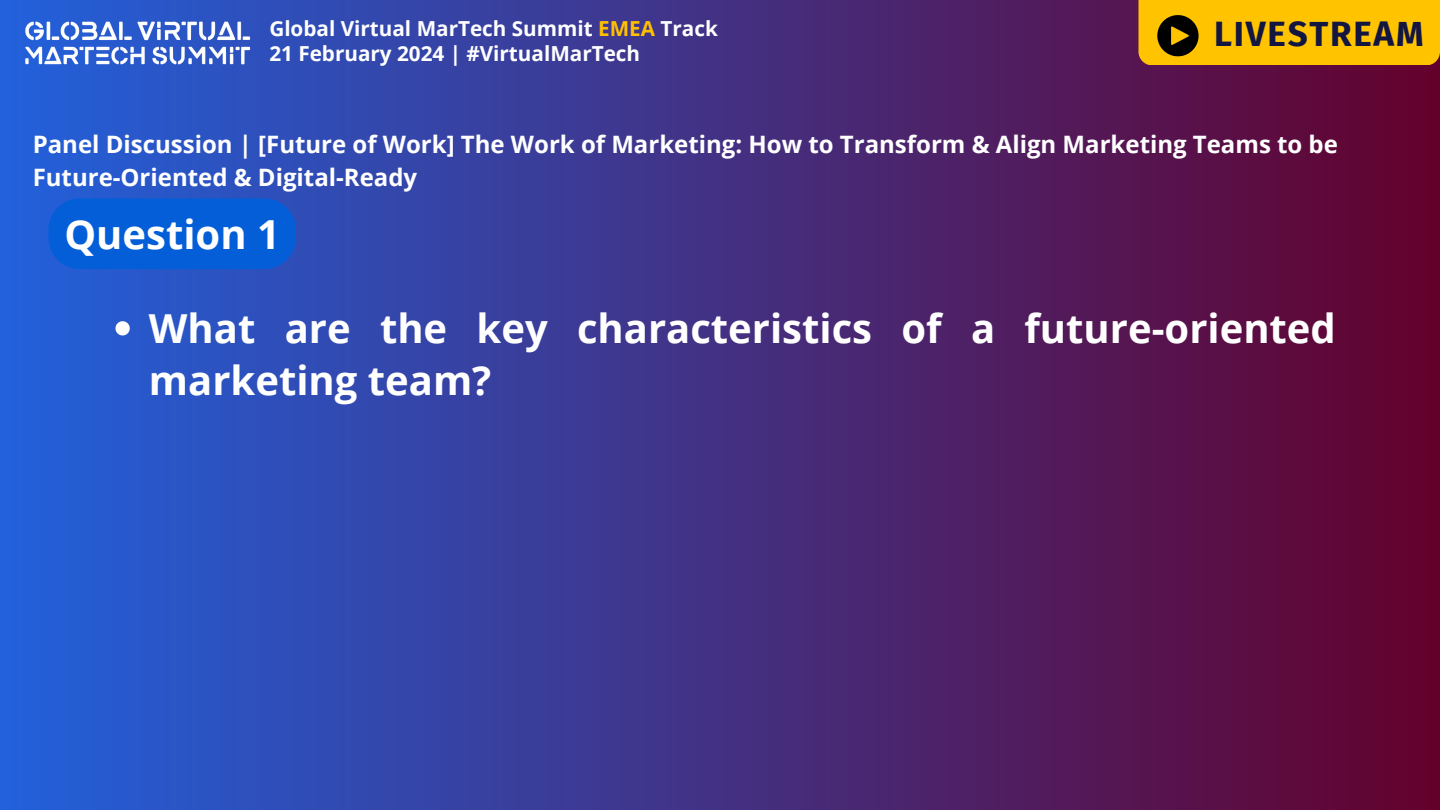
<style>
.page{position:relative;width:1440px;height:810px;background:#fff}
.page>*{position:absolute;margin:0;border:0;box-sizing:border-box;transform-origin:0 0}
.t1{font:700 40px/52.5px "Open Sans";color:#fff}
.t2{font:700 35px "Fira Sans";letter-spacing:.05em;color:#121640}
.t3{font:700 24px/33px "Open Sans";color:#fff}
.t4{font:700 20.7px "Open Sans";color:#fff}
.s1{color:#ffc000}
</style>
<div class="page">
<div style="left:0;top:0;width:1440px;height:810px;background:linear-gradient(to right,#2261db,#63012b)"></div>
<img style="left:20px;top:15px;width:235px;height:56px">
<svg style="left:1138px;top:0;width:302px;height:65px;background:#eeb600"></svg>
<svg style="left:116px;top:321px;width:14px;height:14px"></svg>
<div style="left:48px;top:198px;width:248px;height:71px;background:#035ed8"></div>
<p class="t4" style="left:269px;top:14px;width:450px">Global Virtual MarTech Summit <span class="s1">EMEA</span> Track</p>
<p class="t4" style="left:269px;top:39px;width:372px">21 February 2024 | #VirtualMarTech</p>
<p class="t2" style="left:1214px;top:14px;width:211px">LIVESTREAM</p>
<p class="t3" style="left:33px;top:127px;width:1307px">Panel Discussion | [Future of Work] The Work of Marketing: How to Transform &amp; Align Marketing Teams to be<br>Future-Oriented &amp; Digital-Ready</p>
<h4 class="t1" style="left:64px;top:207px;width:217px">Question 1</h4>
<h3 class="t1" style="left:149px;top:301px;width:1188px">What are the key characteristics of a future-oriented marketing team?</h3>
</div>
